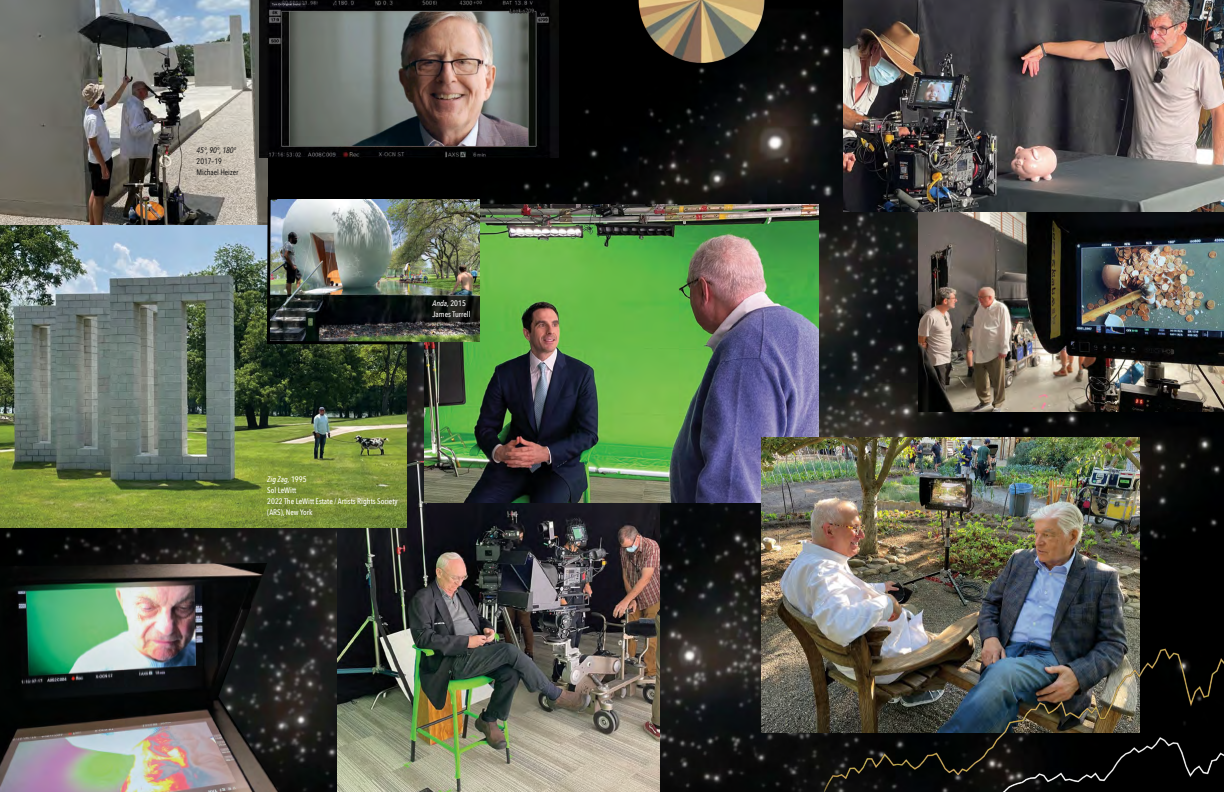
<style>
.page{position:relative;width:1224px;height:792px;background:#fff}
.page>*{position:absolute;margin:0;border:0;box-sizing:border-box;transform-origin:0 0}
.Timeline_Body_Copy{font:500 8px/11px "Avenir Next Condensed";color:#fff}
.Timeline_Body_Copy-2{font:8px/11px "Avenir Next Condensed";color:#000001}
.Timeline_Body_Copy-3{font:italic 500 8px "Avenir Next Condensed";color:#fff}
.s1{font-style:italic}
.s2{font-style:normal}
</style>
<div class="page">
<img style="left:0;top:0;width:1224px;height:792px">
<img style="left:0;top:563px;width:279px;height:229px">
<img style="left:337px;top:502px;width:323px;height:290px">
<img style="left:424px;top:205px;width:395px;height:297px">
<img style="left:0;top:0;width:268px;height:226px">
<img style="left:918px;top:211px;width:306px;height:200px">
<img style="left:844px;top:0;width:380px;height:211px">
<img style="left:638px;top:0;width:127px;height:63px">
<img style="left:259px;top:0;width:300px;height:158px">
<img style="left:0;top:226px;width:407px;height:302px">
<img style="left:415px;top:200px;width:65px;height:141px">
<img style="left:265px;top:195px;width:150px;height:151px">
<img style="left:761px;top:437px;width:378px;height:296px">
<img style="left:824px;top:615px;width:400px;height:177px">
<div style="left:237px;top:445px;width:188px;height:103px;background:#000001;opacity:.75"></div>
<p class="Timeline_Body_Copy-2" style="left:197px;top:144px;width:43px"><span class="s1">45°, 90°, 180°<br></span>2017–19<br>Michael Heizer</p>
<p class="Timeline_Body_Copy-3" style="left:432px;top:298px;width:35px">Anda, <span class="s2">2015</span></p>
<p class="Timeline_Body_Copy" style="left:432px;top:308px;width:40px">James Turrell</p>
<p class="Timeline_Body_Copy" style="left:267px;top:474px;width:132px"><span class="s1">Zig Zag,</span> 1995<br>Sol LeWitt<br>2022 The LeWitt Estate / Artists Rights Society (ARS), New York</p>
</div>
